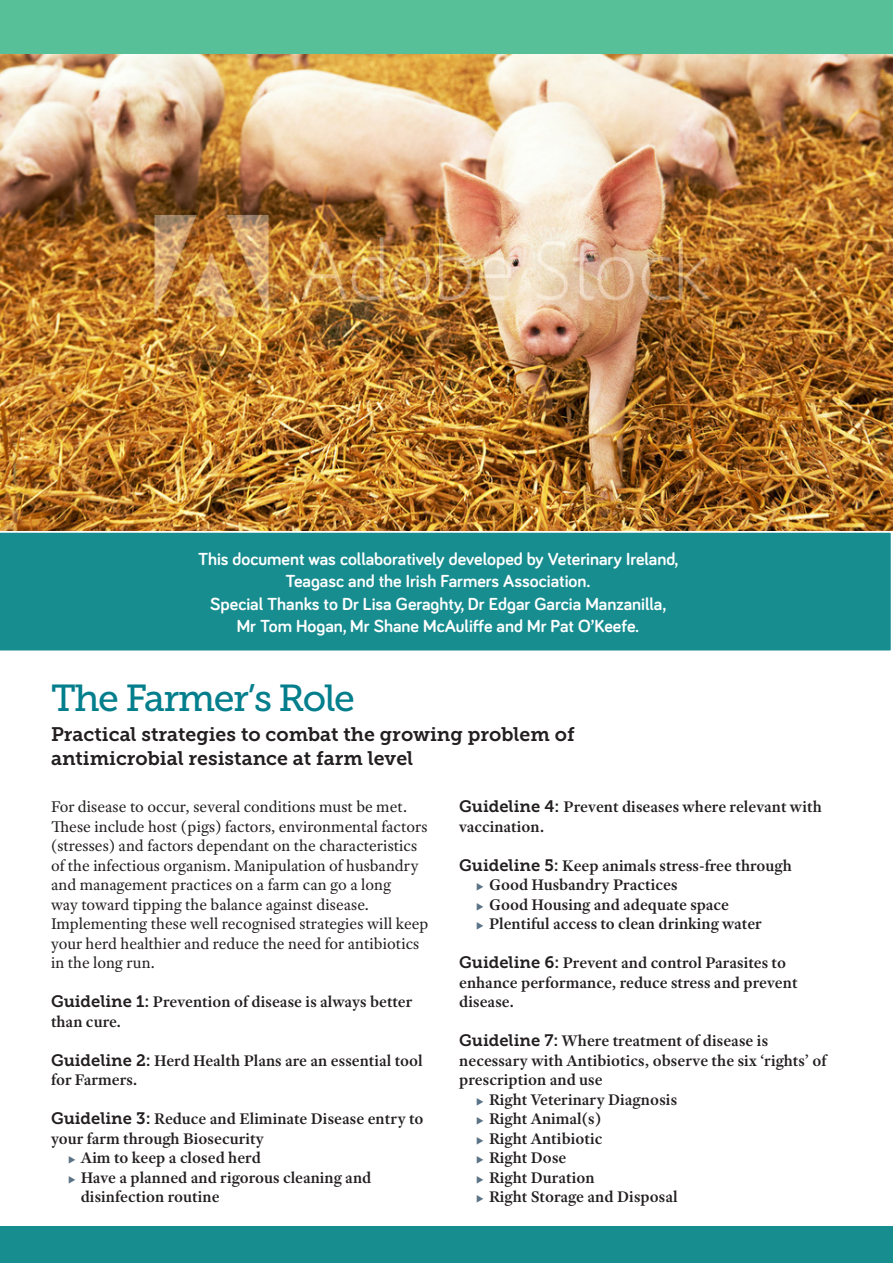
<style>
.page{position:relative;width:893px;height:1263px;background:#fff}
.page>*{position:absolute;margin:0;border:0;box-sizing:border-box;transform-origin:0 0}
.Coloured_Subs{font:37.5px "Museo Slab 500";letter-spacing:-.04em;color:#037e8c}
.Standard_Subs{font:19.5px/24px "Museo Slab 700";color:#231f20}
.Body_Text{font:700 18px/22.5px "Bariol";color:#fff;text-align:center}
.Body_Text-2{font:600 16.5px/19.5px "Adobe Text Pro";color:#231f20}
.Body_Text-3{font:16.5px/19.5px "Adobe Text Pro";color:#231f20}
.s1{font-family:"Museo Slab 700";font-weight:400}
</style>
<div class="page">
<div style="left:0;top:1226px;width:893px;height:37px;background:#188d90"></div>
<div style="left:0;top:530px;width:893px;height:121px;background:#188d90"></div>
<img style="left:0;top:54px;width:893px;height:476px">
<div style="left:0;top:0;width:893px;height:54px;background:#57c099"></div>
<p class="Body_Text" style="left:198px;top:547px;width:482px">This document was collaboratively developed by Veterinary Ireland,<br>Teagasc and the Irish Farmers Association.</p>
<p class="Body_Text" style="left:210px;top:592px;width:458px">Special Thanks to Dr Lisa Geraghty, Dr Edgar Garcia Manzanilla,<br>Mr Tom Hogan, Mr Shane McAuliffe and Mr Pat O’Keefe.</p>
<p class="Coloured_Subs" style="left:51px;top:677px;width:305px">The Farmer’s Role</p>
<p class="Standard_Subs" style="left:51px;top:722px;width:525px">Practical strategies to combat the growing problem of antimicrobial resistance at farm level</p>
<p class="Body_Text-3" style="left:51px;top:797px;width:379px">For disease to occur, several conditions must be met.<br>These include host (pigs) factors, environmental factors (stresses) and factors dependant on the characteristics of the infectious organism. Manipulation of husbandry and management practices on a farm can go a long<br>way toward tipping the balance against disease.<br>Implementing these well recognised strategies will keep your herd healthier and reduce the need for antibiotics in the long run.</p>
<p class="Body_Text-2" style="left:51px;top:992px;width:363px"><span class="s1">Guideline 1:</span> Prevention of disease is always better than cure.</p>
<p class="Body_Text-2" style="left:51px;top:1050px;width:373px"><span class="s1">Guideline 2:</span> Herd Health Plans are an essential tool for Farmers.</p>
<p class="Body_Text-2" style="left:51px;top:1109px;width:374px"><span class="s1">Guideline 3:</span> Reduce and Eliminate Disease entry to your farm through Biosecurity</p>
<p class="Body_Text-2" style="left:81px;top:1148px;width:182px">Aim to keep a closed herd</p>
<p class="Body_Text-2" style="left:81px;top:1167px;width:292px">Have a planned and rigorous cleaning and disinfection routine</p>
<p class="Body_Text-2" style="left:459px;top:797px;width:364px"><span class="s1">Guideline 4:</span> Prevent diseases where relevant with vaccination.</p>
<p class="Body_Text-2" style="left:459px;top:855px;width:334px"><span class="s1">Guideline 5:</span> Keep animals stress-free through</p>
<p class="Body_Text-2" style="left:489px;top:875px;width:190px">Good Husbandry Practices</p>
<p class="Body_Text-2" style="left:489px;top:894px;width:242px">Good Housing and adequate space</p>
<p class="Body_Text-2" style="left:489px;top:914px;width:274px">Plentiful access to clean drinking water</p>
<p class="Body_Text-2" style="left:459px;top:953px;width:340px"><span class="s1">Guideline 6:</span> Prevent and control Parasites to enhance performance, reduce stress and prevent disease.</p>
<p class="Body_Text-2" style="left:459px;top:1031px;width:369px"><span class="s1">Guideline 7:</span> Where treatment of disease is necessary with Antibiotics, observe the six ‘rights’ of prescription and use</p>
<p class="Body_Text-2" style="left:489px;top:1089px;width:190px">Right Veterinary Diagnosis</p>
<p class="Body_Text-2" style="left:489px;top:1109px;width:114px">Right Animal(s)</p>
<p class="Body_Text-2" style="left:489px;top:1128px;width:115px">Right Antibiotic</p>
<p class="Body_Text-2" style="left:489px;top:1148px;width:79px">Right Dose</p>
<p class="Body_Text-2" style="left:489px;top:1167px;width:107px">Right Duration</p>
<p class="Body_Text-2" style="left:489px;top:1187px;width:190px">Right Storage and Disposal</p>
</div>
